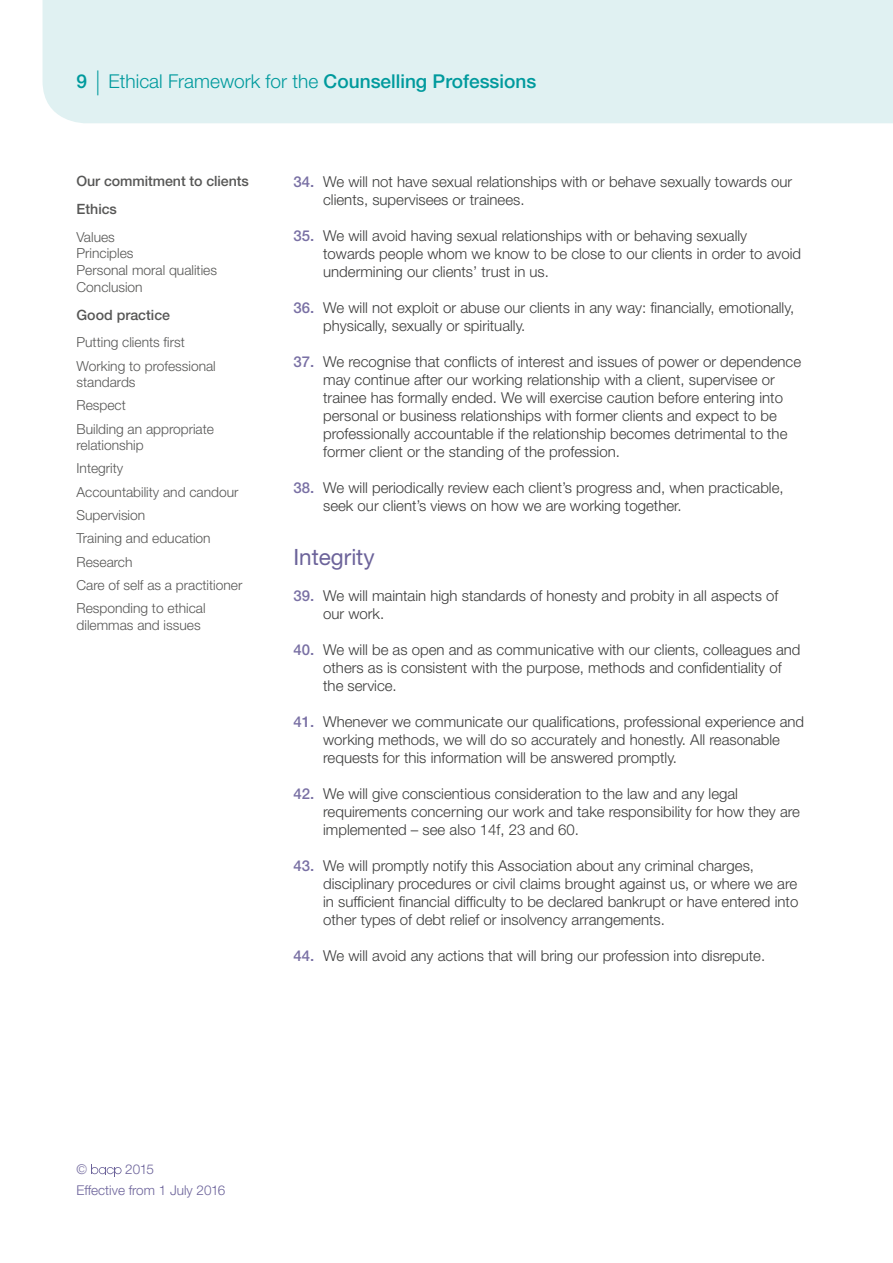
<style>
.page{position:relative;width:893px;height:1263px;background:#fff}
.page>*{position:absolute;margin:0;border:0;box-sizing:border-box;transform-origin:0 0}
.t1{font:22.5px "Helvetica Neue LT Std";color:#6c639a}
.t2{font:500 19.05px "Helvetica Neue LT Std";color:#009a9d}
.t3{font:300 15px/18px "Helvetica Neue LT Std";color:#3c3c3b}
.t4{font:500 14.25px/28px "Helvetica Neue LT Std";letter-spacing:-.005em;color:#575756}
.t5{font:300 13.8px/23.2px "Helvetica Neue LT Std";color:#575756}
.t6{font:300 13.5px/20.4px "Helvetica Neue LT Std";color:#6c639a}
.s1{font-weight:300;font-size:24.75px}
.s2{font-weight:300}
.s3{font-weight:500;color:#7970a4}
</style>
<div class="page">
<svg style="left:91px;top:1164px;width:31px;height:13px"></svg>
<div style="left:43px;top:0;width:850px;height:123px;background:#e0f1f2"></div>
<p class="t2" style="left:77px;top:70px;width:461px">9 <span class="s1">|</span> <span class="s2">Ethical Framework for the</span> Counselling Professions</p>
<p class="t4" style="left:77px;top:167px;width:174px">Our commitment to clients<br>Ethics</p>
<p class="t5" style="left:77px;top:228px;width:142px;line-height:16.5px">Values<br>Principles<br>Personal moral qualities<br>Conclusion</p>
<p class="t4" style="left:77px;top:300px;width:95px">Good practice</p>
<p class="t5" style="left:77px;top:330px;width:141px">Putting clients first<br>Working to professional</p>
<p class="t5" style="left:77px;top:370px;width:139px">standards<br>Respect<br>Building an appropriate</p>
<p class="t5" style="left:77px;top:433px;width:167px">relationship<br>Integrity<br>Accountability and candour<br>Supervision<br>Training and education<br>Research<br>Care of self as a practitioner<br>Responding to ethical</p>
<p class="t5" style="left:77px;top:613px;width:126px">dilemmas and issues</p>
<p class="t3" style="left:323px;top:172px;width:470px;text-indent:-30px"><span class="s3">34.</span> We will not have sexual relationships with or behave sexually towards our clients, supervisees or trainees.</p>
<p class="t3" style="left:323px;top:226px;width:479px;text-indent:-30px"><span class="s3">35.</span> We will avoid having sexual relationships with or behaving sexually towards people whom we know to be close to our clients in order to avoid undermining our clients’ trust in us.</p>
<p class="t3" style="left:323px;top:298px;width:472px;text-indent:-30px"><span class="s3">36.</span> We will not exploit or abuse our clients in any way: financially, emotionally, physically, sexually or spiritually.</p>
<p class="t3" style="left:323px;top:352px;width:479px;text-indent:-30px"><span class="s3">37.</span> We recognise that conflicts of interest and issues of power or dependence may continue after our working relationship with a client, supervisee or trainee has formally ended. We will exercise caution before entering into personal or business relationships with former clients and expect to be professionally accountable if the relationship becomes detrimental to the former client or the standing of the profession.</p>
<p class="t3" style="left:323px;top:478px;width:462px;text-indent:-30px"><span class="s3">38.</span> We will periodically review each client’s progress and, when practicable, seek our client’s views on how we are working together.</p>
<h1 class="t1" style="left:293px;top:543px;width:83px">Integrity</h1>
<p class="t3" style="left:323px;top:586px;width:457px;text-indent:-30px"><span class="s3">39.</span> We will maintain high standards of honesty and probity in all aspects of our work.</p>
<p class="t3" style="left:323px;top:640px;width:479px;text-indent:-30px"><span class="s3">40.</span> We will be as open and as communicative with our clients, colleagues and others as is consistent with the purpose, methods and confidentiality of the service.</p>
<p class="t3" style="left:323px;top:712px;width:482px;text-indent:-30px"><span class="s3">41.</span> Whenever we communicate our qualifications, professional experience and working methods, we will do so accurately and honestly. All reasonable requests for this information will be answered promptly.</p>
<p class="t3" style="left:323px;top:784px;width:478px;text-indent:-30px"><span class="s3">42.</span> We will give conscientious consideration to the law and any legal requirements concerning our work and take responsibility for how they are implemented – see also 14f, 23 and 60.</p>
<p class="t3" style="left:323px;top:856px;width:477px;text-indent:-30px"><span class="s3">43.</span> We will promptly notify this Association about any criminal charges, disciplinary procedures or civil claims brought against us, or where we are in sufficient financial difficulty to be declared bankrupt or have entered into other types of debt relief or insolvency arrangements.</p>
<p class="t3" style="left:293px;top:946px;width:473px"><span class="s3">44.</span> We will avoid any actions that will bring our profession into disrepute.</p>
<p class="t6" style="left:77px;top:1159px;width:12px">©</p>
<p class="t6" style="left:77px;top:1159px;width:150px;text-indent:49px">2015<br>Effective from 1 July 2016</p>
</div>
